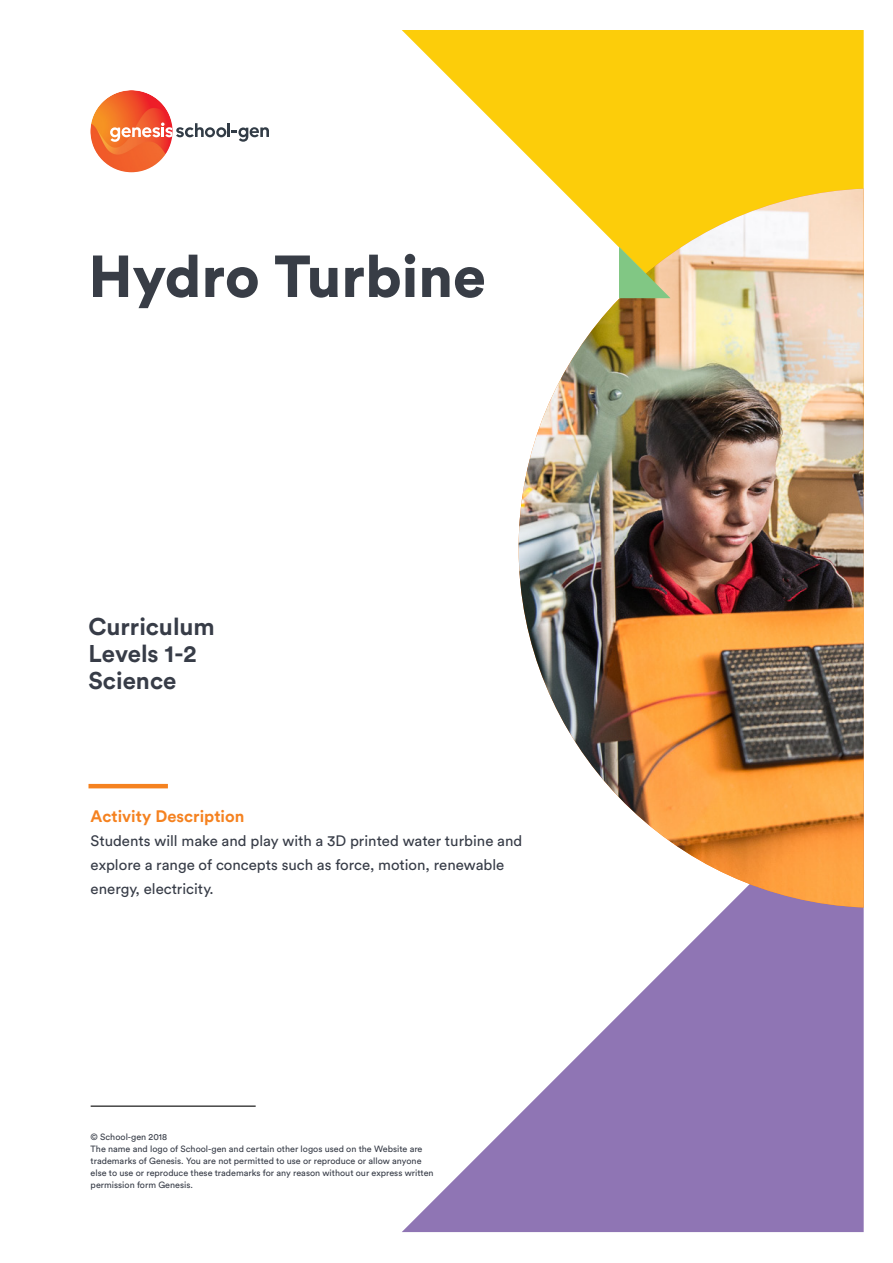
<style>
.page{position:relative;width:893px;height:1263px;background:#fff}
.page>*{position:absolute;margin:0;border:0;box-sizing:border-box;transform-origin:0 0}
.t1{font:900 58.5px "Circular Std";color:#383d46}
.t2{font:700 24px "Circular Std";color:#373c47}
.t3{font:700 16.5px "Circular Std";color:#f58220}
.t4{font:15px/24px "Circular Std";color:#373c47}
.t5{font:9px/12px "Circular Std";color:#373c47}
</style>
<div class="page">
<svg style="left:402px;top:907px;width:462px;height:325px;fill:#8f75b4"></svg>
<svg style="left:402px;top:30px;width:462px;height:159px;fill:#fccd0a"></svg>
<hr style="left:91px;top:1105px;width:165px;height:2px;background:#464646">
<img style="left:90px;top:90px;width:83px;height:82px;border-radius:41px">
<svg style="left:110px;top:123px;width:159px;height:19px"></svg>
<img style="left:519px;top:189px;width:345px;height:718px">
<hr style="left:88px;top:784px;width:80px;height:4px;background:#f58220">
<svg style="left:619px;top:247px;width:51px;height:51px;background:#bac761"></svg>
<p class="t1" style="left:88px;top:237px;width:399px">Hydro Turbine</p>
<p class="t2" style="left:88px;top:611px;width:128px">Curriculum</p>
<p class="t2" style="left:88px;top:638px;width:109px">Levels 1-2</p>
<p class="t2" style="left:88px;top:665px;width:89px">Science</p>
<p class="t3" style="left:91px;top:805px;width:155px">Activity Description</p>
<p class="t4" style="left:91px;top:828px;width:433px">Students will make and play with a 3D printed water turbine and explore a range of concepts such as force, motion, renewable energy, electricity.</p>
<p class="t5" style="left:91px;top:1130px;width:78px">© School-gen 2018</p>
<p class="t5" style="left:91px;top:1142px;width:344px">The name and logo of School-gen and certain other logos used on the Website are trademarks of Genesis. You are not permitted to use or reproduce or allow anyone else to use or reproduce these trademarks for any reason without our express written permission form Genesis.</p>
</div>
